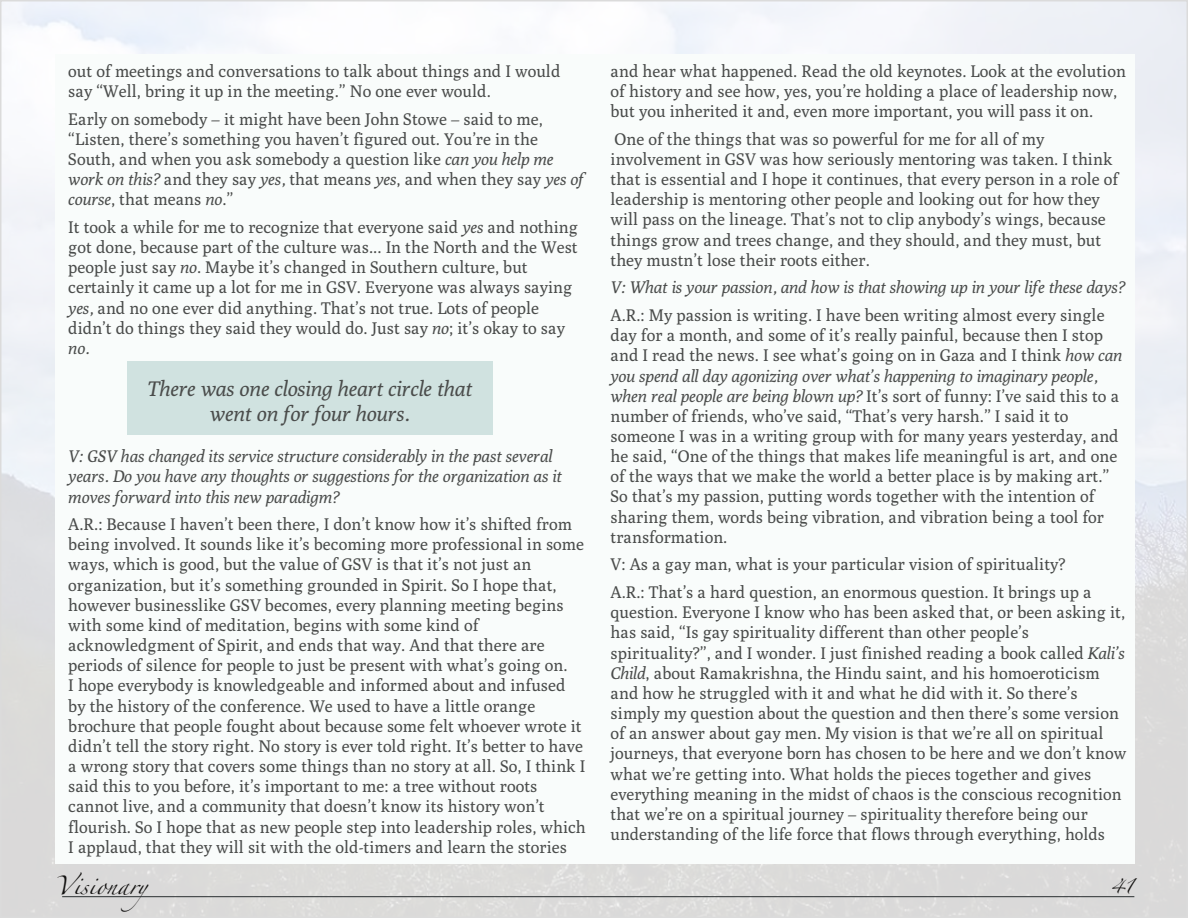
<style>
.page{position:relative;width:1188px;height:918px;background:#fff}
.page>*{position:absolute;margin:0;border:0;box-sizing:border-box;transform-origin:0 0}
.t1{font:italic 21px/25.2px "Poly";color:#4a4c4b;text-align:center}
.t2{font:16.8px/20.1px "Poly";color:#4a4c4b}
.t3{font:italic 16.8px/20.1px "Poly";color:#4a4c4b}
.t4{font:16.8px "Zapfino";color:#121110}
.t5{font:13.5px "Zapfino";color:#121110}
.s1{font-style:italic}
</style>
<div class="page">
<div style="left:55px;top:54px;width:1080px;height:810px;background:#f9fcfb"></div>
<div style="left:127px;top:361px;width:366px;height:74px;background:#d0e2e0"></div>
<hr style="left:62px;top:896px;width:1072px;height:1px;background:#2a2f31">
<p class="t2" style="left:68px;top:61px;width:494px">out of meetings and conversations to talk about things and I would say “Well, bring it up in the meeting.” No one ever would.</p>
<p class="t2" style="left:68px;top:109px;width:517px">Early on somebody – it might have been John Stowe – said to me, “Listen, there’s something you haven’t figured out. You’re in the South, and when you ask somebody a question like <span class="s1">can you help me work on this?</span> and they say <span class="s1">yes,</span> that means <span class="s1">yes</span>, and when they say <span class="s1">yes of course</span>, that means <span class="s1">no</span>.”</p>
<p class="t2" style="left:68px;top:217px;width:511px">It took a while for me to recognize that everyone said <span class="s1">yes</span> and nothing got done, because part of the culture was... In the North and the West people just say <span class="s1">no</span>. Maybe it’s changed in Southern culture, but certainly it came up a lot for me in GSV. Everyone was always saying <span class="s1">yes,</span> and no one ever did anything. That’s not true. Lots of people didn’t do things they said they would do. Just say <span class="s1">no</span>; it’s okay to say <span class="s1">no.</span></p>
<p class="t1" style="left:147px;top:376px;width:326px">There was one closing heart circle that went on for four hours.</p>
<p class="t3" style="left:68px;top:446px;width:495px">V: GSV has changed its service structure considerably in the past several years. Do you have any thoughts or suggestions for the organization as it moves forward into this new paradigm?</p>
<p class="t2" style="left:68px;top:514px;width:519px">A.R.: Because I haven’t been there, I don’t know how it’s shifted from being involved. It sounds like it’s becoming more professional in some ways, which is good, but the value of GSV is that it’s not just an organization, but it’s something grounded in Spirit. So I hope that, however businesslike GSV becomes, every planning meeting begins with some kind of meditation, begins with some kind of acknowledgment of Spirit, and ends that way. And that there are periods of silence for people to just be present with what’s going on.<br>I hope everybody is knowledgeable and informed about and infused by the history of the conference. We used to have a little orange brochure that people fought about because some felt whoever wrote it didn’t tell the story right. No story is ever told right. It’s better to have a wrong story that covers some things than no story at all. So, I think I said this to you before, it’s important to me: a tree without roots cannot live, and a community that doesn’t know its history won’t flourish. So I hope that as new people step into leadership roles, which I applaud, that they will sit with the old-timers and learn the stories</p>
<p class="t2" style="left:611px;top:61px;width:517px">and hear what happened. Read the old keynotes. Look at the evolution of history and see how, yes, you’re holding a place of leadership now, but you inherited it and, even more important, you will pass it on.</p>
<p class="t2" style="left:611px;top:129px;width:509px">One of the things that was so powerful for me for all of my involvement in GSV was how seriously mentoring was taken. I think that is essential and I hope it continues, that every person in a role of leadership is mentoring other people and looking out for how they will pass on the lineage. That’s not to clip anybody’s wings, because things grow and trees change, and they should, and they must, but they mustn’t lose their roots either.</p>
<p class="t3" style="left:611px;top:277px;width:516px">V: What is your passion, and how is that showing up in your life these days?</p>
<p class="t2" style="left:611px;top:305px;width:513px">A.R.: My passion is writing. I have been writing almost every single day for a month, and some of it’s really painful, because then I stop and I read the news. I see what’s going on in Gaza and I think <span class="s1">how can you spend all day agonizing over what’s happening to imaginary people, when real people are being blown up?</span> It’s sort of funny: I’ve said this to a number of friends, who’ve said, “That’s very harsh.” I said it to someone I was in a writing group with for many years yesterday, and he said, “One of the things that makes life meaningful is art, and one of the ways that we make the world a better place is by making art.” So that’s my passion, putting words together with the intention of sharing them, words being vibration, and vibration being a tool for transformation.</p>
<p class="t2" style="left:611px;top:551px;width:482px;line-height:27.6px">V: As a gay man, what is your particular vision of spirituality?<br>A.R.: That’s a hard question, an enormous question. It brings up a</p>
<p class="t2" style="left:611px;top:602px;width:517px">question. Everyone I know who has been asked that, or been asking it, has said, “Is gay spirituality different than other people’s spirituality?”, and I wonder. I just finished reading a book called <span class="s1">Kali’s Child</span>, about Ramakrishna, the Hindu saint, and his homoeroticism and how he struggled with it and what he did with it. So there’s simply my question about the question and then there’s some version of an answer about gay men. My vision is that we’re all on spiritual journeys, that everyone born has chosen to be here and we don’t know what we’re getting into. What holds the pieces together and gives everything meaning in the midst of chaos is the conscious recognition that we’re on a spiritual journey – spirituality therefore being our understanding of the life force that flows through everything, holds</p>
<p class="t4" style="left:55px;top:878px;width:112px">Visionary</p>
<p class="t5" style="left:1110px;top:880px;width:25px">41</p>
</div>
